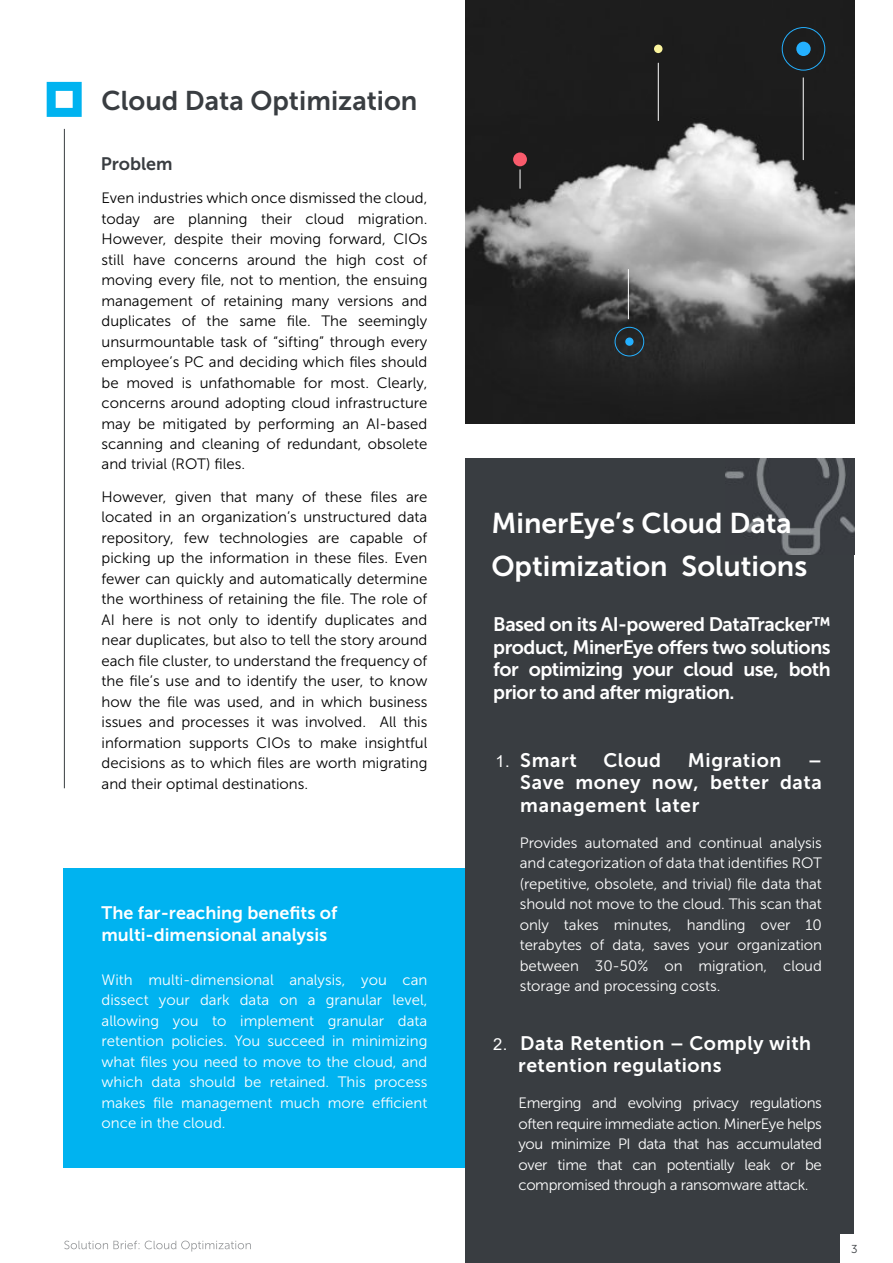
<style>
.page{position:relative;width:893px;height:1263px;background:#fff}
.page>*{position:absolute;margin:0;border:0;box-sizing:border-box;transform-origin:0 0}
.t1{font:28.5px/42.8px "Museo Sans 700";color:#fff}
.t2{font:27px "Museo Sans 700";color:#393d41}
.t3{font:19.5px/22.5px "Museo Sans 700";letter-spacing:.025em;color:#fff;text-align:justify}
.t4{font:18px/21.5px "Museo Sans 700";color:#fff}
.t5{font:18px "Museo Sans 700";color:#393d41}
.t6{font:15px/20.5px "Museo Sans 300";color:#000;text-align:justify}
.t7{font:15px/20.5px "Museo Sans 300";letter-spacing:-.005em;color:#fff;text-align:justify}
.t8{font:11.55px "Museo Sans 300";color:#393d41}
.s1{font-family:"Arial";font-size:16.5px}
</style>
<div class="page">
<div style="left:63px;top:868px;width:403px;height:300px;background:#00b3f0"></div>
<div style="left:466px;top:459px;width:388px;height:804px;background:#393d41"></div>
<img style="left:725px;top:459px;width:129px;height:95px">
<img style="left:466px;top:0;width:389px;height:423px">
<div style="left:796px;top:42px;width:15px;height:14px;background:#24b0ff;border-radius:50%"></div>
<div style="left:782px;top:27px;width:43px;height:43px;border:1px solid #24b0ff;border-radius:50%"></div>
<hr style="left:803px;top:78px;width:1px;height:82px;background:#fff">
<div style="left:625px;top:337px;width:9px;height:9px;background:#24b0ff;border-radius:50%"></div>
<div style="left:615px;top:327px;width:29px;height:29px;border:1px solid #24b0ff;border-radius:50%"></div>
<hr style="left:628px;top:269px;width:1px;height:50px;background:#fff">
<hr style="left:658px;top:63px;width:1px;height:58px;background:#fff">
<div style="left:654px;top:45px;width:8px;height:8px;background:#fbf49d;border-radius:50%"></div>
<svg style="left:520px;top:170px;width:1px;height:18px"></svg>
<div style="left:513px;top:152px;width:14px;height:14px;background:#f95b6c;border-radius:50%"></div>
<hr style="left:64px;top:124px;width:1px;height:664px;background:#393d41">
<svg style="left:46px;top:81px;width:36px;height:48px"></svg>
<div style="left:840px;top:1234px;width:28px;height:29px;background:#fff"></div>
<svg style="left:64px;top:1240px;width:187px;height:11px"></svg>
<h2 class="t2" style="left:102px;top:90px;width:317px">Cloud Data Optimization</h2>
<p class="t5" style="left:101px;top:156px;width:73px">Problem</p>
<p class="t6" style="left:102px;top:189px;width:327px">Even industries which once dismissed the cloud, today are planning their cloud migration.<br>However, despite their moving forward, CIOs still have concerns around the high cost of moving every file, not to mention, the ensuing management of retaining many versions and duplicates of the same file. The seemingly unsurmountable task of “sifting” through every employee’s PC and deciding which files should be moved is unfathomable for most. Clearly, concerns around adopting cloud infrastructure may be mitigated by performing an AI-based scanning and cleaning of redundant, obsolete and trivial (ROT) files.</p>
<p class="t6" style="left:102px;top:488px;width:327px">However, given that many of these files are located in an organization’s unstructured data repository, few technologies are capable of picking up the information in these files. Even fewer can quickly and automatically determine the worthiness of retaining the file. The role of AI here is not only to identify duplicates and near duplicates, but also to tell the story around each file cluster, to understand the frequency of the file’s use and to identify the user, to know how the file was used, and in which business issues and processes it was involved. All this information supports CIOs to make insightful decisions as to which files are worth migrating and their optimal destinations.</p>
<p class="t4" style="left:102px;top:904px;width:237px">The far-reaching benefits of multi-dimensional analysis</p>
<p class="t7" style="left:102px;top:970px;width:327px">With multi-dimensional analysis, you can dissect your dark data on a granular level, allowing you to implement granular data retention policies. You succeed in minimizing what files you need to move to the cloud, and which data should be retained. This process makes file management much more efficient once in the cloud.</p>
<h1 class="t1" style="left:491px;top:505px;width:317px">MinerEye’s Cloud Data<br>Optimization Solutions</h1>
<h3 class="t3" style="left:493px;top:615px;width:339px">Based on its AI-powered DataTracker™ product, MinerEye offers two solutions for optimizing your cloud use, both prior to and after migration.</h3>
<h3 class="t3" style="left:495px;top:751px;width:83px"><span class="s1">1.</span> Smart</h3>
<h3 class="t3" style="left:603px;top:751px;width:59px">Cloud</h3>
<h3 class="t3" style="left:688px;top:751px;width:95px">Migration</h3>
<h3 class="t3" style="left:520px;top:751px;width:303px;text-indent:288px">– Save money now, better data management later</h3>
<p class="t7" style="left:520px;top:834px;width:304px">Provides automated and continual analysis and categorization of data that identifies ROT (repetitive, obsolete, and trivial) file data that should not move to the cloud. This scan that only takes minutes, handling over 10 terabytes of data, saves your organization between 30-50% on migration, cloud storage and processing costs.</p>
<h3 class="t3" style="left:518px;top:1033px;width:295px;text-indent:-25px"><span class="s1">2.</span> Data Retention – Comply with retention regulations</h3>
<p class="t7" style="left:518px;top:1094px;width:305px">Emerging and evolving privacy regulations often require immediate action. MinerEye helps you minimize PI data that has accumulated over time that can potentially leak or be compromised through a ransomware attack.</p>
<p class="t8" style="left:851px;top:1244px;width:8px">3</p>
</div>
